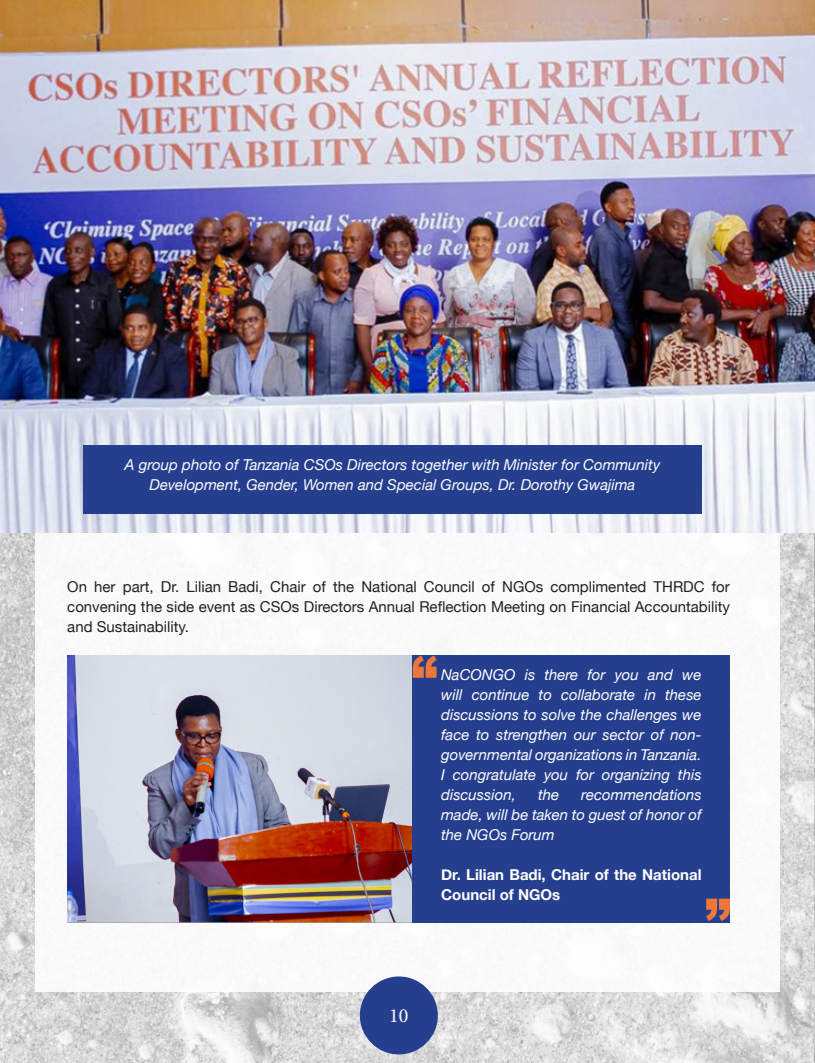
<style>
.page{position:relative;width:815px;height:1063px;background:#fff}
.page>*{position:absolute;margin:0;border:0;box-sizing:border-box;transform-origin:0 0}
.t1{font:20px "Minion Pro";color:#fff}
.t2{font:italic 15px/20px "Helvetica Neue";color:#fff;text-align:justify}
.t3{font:15px/20px "Helvetica Neue";color:#231f20;text-align:justify}
.t4{font:700 15px/20px "Helvetica Neue";color:#fff}
</style>
<div class="page">
<img style="left:0;top:533px;width:815px;height:530px">
<div style="left:35px;top:35px;width:745px;height:957px;background:#fff"></div>
<div style="left:360px;top:976px;width:78px;height:78px;background:#253f8e;border-radius:50%"></div>
<img style="left:0;top:0;width:815px;height:533px">
<img style="left:67px;top:655px;width:346px;height:268px">
<div style="left:413px;top:655px;width:317px;height:268px;background:#253f8e"></div>
<div style="left:83px;top:445px;width:619px;height:69px;background:#253f8e"></div>
<svg style="left:706px;top:899px;width:24px;height:22px"></svg>
<svg style="left:413px;top:655px;width:24px;height:23px"></svg>
<p class="t2" style="left:125px;top:456px;width:537px;text-align:center">A group photo of Tanzania CSOs Directors together with Minister for Community<br>Development, Gender, Women and Special Groups, Dr. Dorothy Gwajima</p>
<p class="t3" style="left:67px;top:577px;width:664px">On her part, Dr. Lilian Badi, Chair of the National Council of NGOs complimented THRDC for convening the side event as CSOs Directors Annual Reflection Meeting on Financial Accountability and Sustainability.</p>
<p class="t2" style="left:441px;top:666px;width:262px">NaCONGO is there for you and we will continue to collaborate in these discussions to solve the challenges we face to strengthen our sector of non&shy;governmental organizations in Tanzania.<br>I congratulate you for organizing this discussion,</p>
<p class="t2" style="left:441px;top:786px;width:262px;text-indent:140px">recommendations made, will be taken to guest of honor of the NGOs Forum</p>
<p class="t4" style="left:441px;top:865px;width:262px">Dr. Lilian Badi, Chair of the National<br>Council of NGOs</p>
<p class="t2" style="left:538px;top:786px;width:23px">the</p>
<h1 class="t1" style="left:389px;top:1002px;width:21px">10</h1>
</div>
